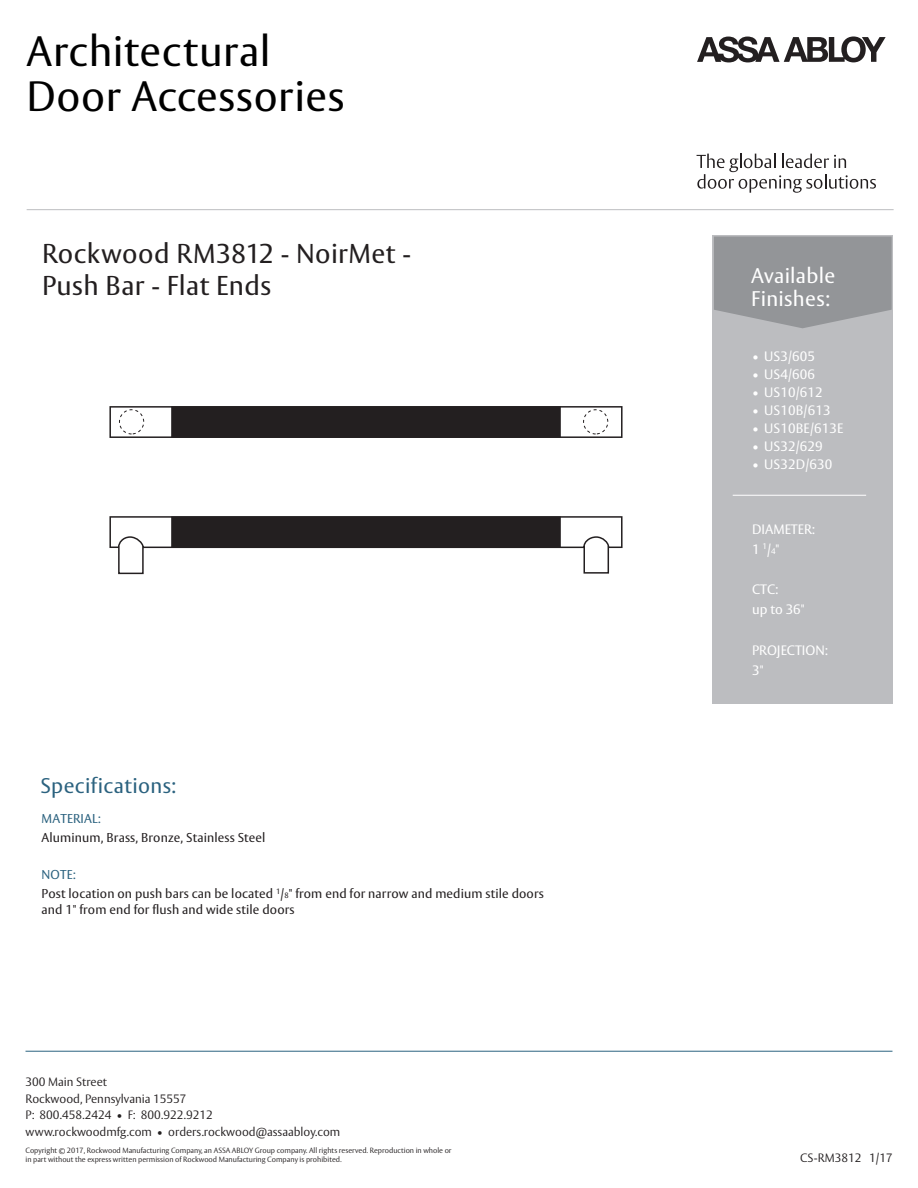
<style>
.page{position:relative;width:918px;height:1188px;background:#fff}
.page>*{position:absolute;margin:0;border:0;box-sizing:border-box;transform-origin:0 0}
.t1{font:42px/45.8px "ASSA Vesta";letter-spacing:.015em;color:#000}
.t2{font:27px/32.1px "ASSA Vesta";letter-spacing:.015em;color:#231f20}
.t3{font:21px/22.5px "ASSA Vesta";letter-spacing:.015em;color:#fff}
.t4{font:21px "ASSA Vesta";letter-spacing:.015em;color:#2b627f}
.t5{font:13.5px/20.1px "ASSA Vesta";letter-spacing:.01em;color:#fff}
.t6{font:12.75px/18.6px "ASSA Vesta";letter-spacing:.01em;color:#231f20}
.t7{font:12.75px "ASSA Vesta";letter-spacing:.01em;color:#2b627f}
.t8{font:300 12px/16.5px "ASSA Vesta";color:#231f20}
.t9{font:300 7.5px/9px "ASSA Vesta";color:#231f20}
.s1{color:#2b627f}
.s2{font-size:7.65px}
.s3{font-size:8.1px}
</style>
<div class="page">
<div style="left:713px;top:235px;width:180px;height:469px;background:#bcbdc0"></div>
<svg style="left:714px;top:237px;width:178px;height:91px;background:#97989b"></svg>
<hr style="left:733px;top:495px;width:133px;height:1px;background:#fff">
<hr style="left:26px;top:1051px;width:866px;height:1px;background:#2b627f">
<svg style="left:697px;top:36px;width:189px;height:26px"></svg>
<svg style="left:697px;top:154px;width:179px;height:39px"></svg>
<hr style="left:27px;top:209px;width:867px;height:1px;background:#bcbdc0">
<svg style="left:109px;top:406px;width:514px;height:168px"></svg>
<div style="left:584px;top:410px;width:24px;height:24px;background:#fff;border-radius:50%"></div>
<div style="left:583px;top:409px;width:25px;height:25px;border:1px dashed #231f20;border-radius:50%"></div>
<div style="left:119px;top:410px;width:25px;height:24px;background:#fff;border-radius:50%"></div>
<div style="left:119px;top:409px;width:25px;height:25px;border:1px dashed #231f20;border-radius:50%"></div>
<h1 class="t1" style="left:27px;top:30px;width:319px">Architectural<br>Door Accessories</h1>
<h2 class="t2" style="left:42px;top:239px;width:371px">Rockwood RM3812 - NoirMet -<br>Push Bar - Flat Ends</h2>
<h3 class="t4" style="left:41px;top:773px;width:137px">Specifications:</h3>
<h3 class="t7" style="left:42px;top:811px;width:61px">MATERIAL:</h3>
<h3 class="t6" style="left:42px;top:829px;width:225px">Aluminum, Brass, Bronze, Stainless Steel</h3>
<h3 class="t6" style="left:42px;top:866px;width:504px"><span class="s1">NOTE:<br></span>Post location on push bars can be located <sup>1</sup>/<span class="s2">8</span>" from end for narrow and medium stile doors</h3>
<h3 class="t6" style="left:42px;top:901px;width:254px">and 1" from end for flush and wide stile doors</h3>
<h3 class="t8" style="left:26px;top:1074px;width:316px">300 Main Street<br>Rockwood, Pennsylvania 15557<br>P: 800.458.2424 • F: 800.922.9212 www.rockwoodmfg.com • orders.rockwood@assaabloy.com</h3>
<p class="t9" style="left:26px;top:1147px;width:428px">Copyright © 2017, Rockwood Manufacturing Company, an ASSA ABLOY Group company. All rights reserved. Reproduction in whole or in part without the express written permission of Rockwood Manufacturing Company is prohibited.</p>
<h3 class="t3" style="left:751px;top:265px;width:86px">Available<br>Finishes:</h3>
<h3 class="t5" style="left:752px;top:346px;width:64px">• US3/605</h3>
<h3 class="t5" style="left:752px;top:364px;width:64px">• US4/606</h3>
<h3 class="t5" style="left:752px;top:382px;width:72px">• US10/612</h3>
<h3 class="t5" style="left:752px;top:400px;width:80px">• US10B/613</h3>
<h3 class="t5" style="left:752px;top:418px;width:93px">• US10BE/613E</h3>
<h3 class="t5" style="left:752px;top:436px;width:72px">• US32/629</h3>
<h3 class="t5" style="left:752px;top:454px;width:82px">• US32D/630</h3>
<h3 class="t5" style="left:752px;top:520px;width:64px">DIAMETER:<br>1 <sup>1</sup>/<span class="s3">4</span>"</h3>
<h3 class="t5" style="left:752px;top:580px;width:54px">CTC:<br>up to 36"</h3>
<h3 class="t5" style="left:752px;top:640px;width:77px">PROJECTION:<br>3"</h3>
<h3 class="t8" style="left:800px;top:1151px;width:94px">CS-RM3812 1/17</h3>
</div>
